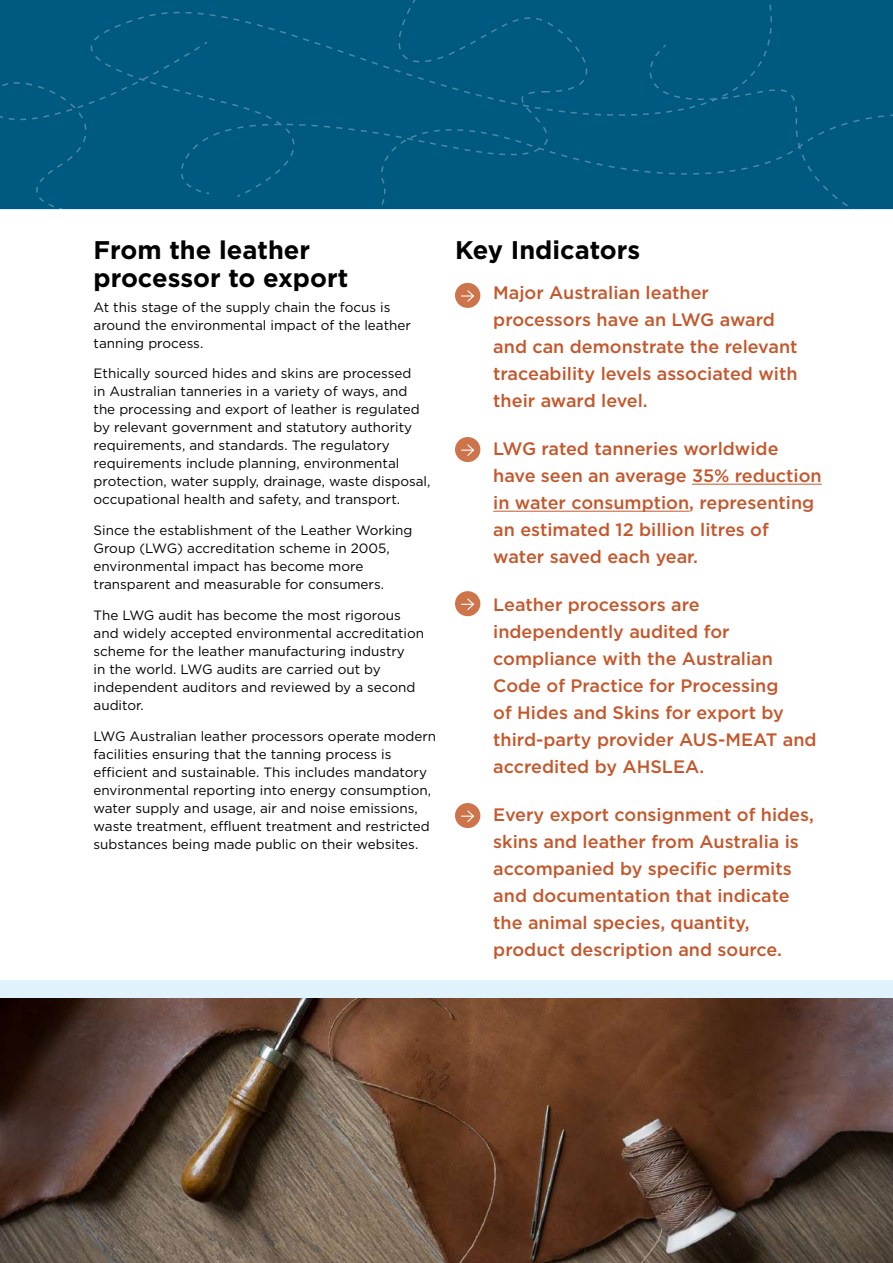
<style>
.page{position:relative;width:893px;height:1263px;background:#fff}
.page>*{position:absolute;margin:0;border:0;box-sizing:border-box;transform-origin:0 0}
.t1{font:700 25.5px/28.5px "Gotham HTF";color:#000}
.t2{font:500 18px/27px "Gotham HTF";color:#c4572c}
.t3{font:13.5px/18px "Gotham HTF";color:#000}
</style>
<div class="page">
<div style="left:455px;top:283px;width:25px;height:25px;background:#ce744a;border-radius:50%"></div>
<svg style="left:461px;top:290px;width:13px;height:12px"></svg>
<div style="left:455px;top:437px;width:25px;height:25px;background:#ce744a;border-radius:50%"></div>
<svg style="left:461px;top:444px;width:14px;height:12px"></svg>
<div style="left:455px;top:803px;width:25px;height:25px;background:#ce744a;border-radius:50%"></div>
<svg style="left:461px;top:810px;width:14px;height:12px"></svg>
<div style="left:455px;top:591px;width:25px;height:25px;background:#ce744a;border-radius:50%"></div>
<svg style="left:461px;top:598px;width:14px;height:12px"></svg>
<img style="left:0;top:997px;width:893px;height:266px">
<div style="left:184px;top:0;width:184px;height:195px;background:#005981"></div>
<div style="left:0;top:18px;width:356px;height:191px;background:#005981"></div>
<div style="left:368px;top:0;width:525px;height:209px;background:#005981"></div>
<div style="left:0;top:980px;width:893px;height:17px;background:#e0f3fc"></div>
<hr style="left:692px;top:484px;width:130px;height:1px;background:#c4572c">
<hr style="left:493px;top:511px;width:196px;height:1px;background:#c4572c">
<h1 class="t1" style="left:94px;top:235px;width:256px">From the leather processor to export</h1>
<p class="t3" style="left:94px;top:298px;width:319px">At this stage of the supply chain the focus is around the environmental impact of the leather tanning process.</p>
<p class="t3" style="left:94px;top:364px;width:338px">Ethically sourced hides and skins are processed<br>in Australian tanneries in a variety of ways, and the processing and export of leather is regulated by relevant government and statutory authority requirements, and standards. The regulatory requirements include planning, environmental protection, water supply, drainage, waste disposal, occupational health and safety, and transport.</p>
<p class="t3" style="left:94px;top:521px;width:321px">Since the establishment of the Leather Working Group (LWG) accreditation scheme in 2005, environmental impact has become more transparent and measurable for consumers.</p>
<p class="t3" style="left:94px;top:606px;width:332px">The LWG audit has become the most rigorous and widely accepted environmental accreditation scheme for the leather manufacturing industry<br>in the world. LWG audits are carried out by independent auditors and reviewed by a second auditor.</p>
<p class="t3" style="left:94px;top:727px;width:344px">LWG Australian leather processors operate modern facilities ensuring that the tanning process is efficient and sustainable. This includes mandatory environmental reporting into energy consumption, water supply and usage, air and noise emissions, waste treatment, effluent treatment and restricted substances being made public on their websites.</p>
<h1 class="t1" style="left:455px;top:235px;width:187px">Key Indicators</h1>
<h2 class="t2" style="left:493px;top:278px;width:306px">Major Australian leather processors have an LWG award and can demonstrate the relevant traceability levels associated with their award level.</h2>
<h2 class="t2" style="left:493px;top:434px;width:330px">LWG rated tanneries worldwide have seen an average 35% reduction in water consumption, representing an estimated 12 billion litres of water saved each year.</h2>
<h2 class="t2" style="left:493px;top:591px;width:325px">Leather processors are independently audited for compliance with the Australian<br>Code of Practice for Processing<br>of Hides and Skins for export by third-party provider AUS-MEAT and accredited by AHSLEA.</h2>
<h2 class="t2" style="left:493px;top:801px;width:322px">Every export consignment of hides, skins and leather from Australia is accompanied by specific permits and documentation that indicate the animal species, quantity, product description and source.</h2>
</div>
